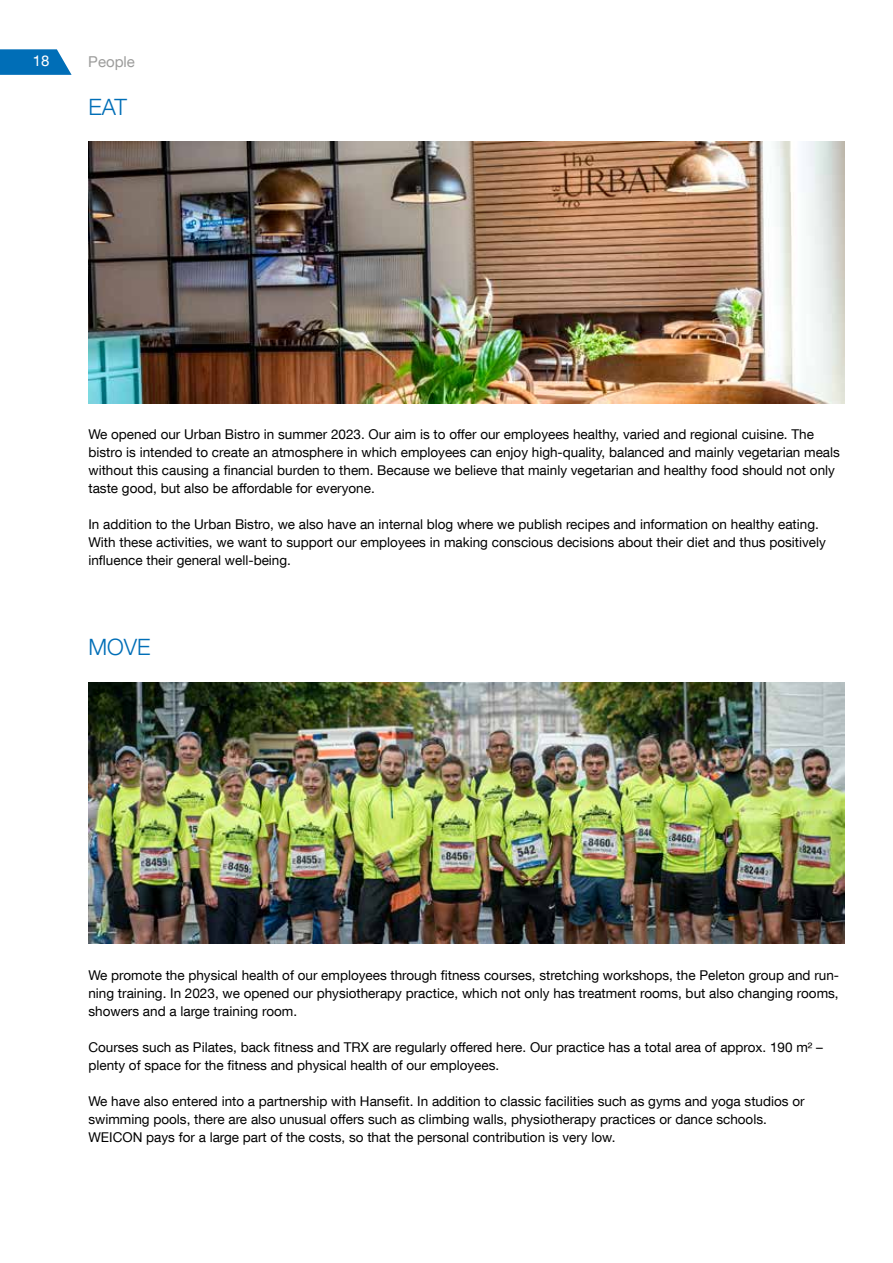
<style>
.page{position:relative;width:893px;height:1263px;background:#fff}
.page>*{position:absolute;margin:0;border:0;box-sizing:border-box;transform-origin:0 0}
.t1{font:300 22.5px "Helvetica Neue LT Com";color:#006eb7}
.t2{font:15px "Helvetica Neue LT Com";color:#9d9d9c}
.t3{font:15px "Helvetica Neue LT Com";color:#fff}
.t4{font:13.5px/18px "Helvetica Neue LT Com";color:#000}
</style>
<div class="page">
<img style="left:88px;top:142px;width:756px;height:261px">
<img style="left:88px;top:682px;width:756px;height:261px">
<svg style="left:0;top:49px;width:72px;height:26px;background:#1f7fbf"></svg>
<p class="t3" style="left:33px;top:52px;width:18px">18</p>
<p class="t2" style="left:88px;top:52px;width:48px">People</p>
<h1 class="t1" style="left:88px;top:94px;width:40px">EAT</h1>
<p class="t4" style="left:88px;top:425px;width:753px">We opened our Urban Bistro in summer 2023. Our aim is to offer our employees healthy, varied and regional cuisine. The bistro is intended to create an atmosphere in which employees can enjoy high-quality, balanced and mainly vegetarian meals without this causing a financial burden to them. Because we believe that mainly vegetarian and healthy food should not only taste good, but also be affordable for everyone.</p>
<p class="t4" style="left:88px;top:515px;width:739px">In addition to the Urban Bistro, we also have an internal blog where we publish recipes and information on healthy eating.<br>With these activities, we want to support our employees in making conscious decisions about their diet and thus positively influence their general well-being.</p>
<h1 class="t1" style="left:88px;top:634px;width:64px">MOVE</h1>
<p class="t4" style="left:88px;top:965px;width:752px;text-align:justify">We promote the physical health of our employees through fitness courses, stretching workshops, the Peleton group and run&shy;ning training. In 2023, we opened our physiotherapy practice, which not only has treatment rooms, but also changing rooms, showers and a large training room.</p>
<p class="t4" style="left:88px;top:1037px;width:736px">Courses such as Pilates, back fitness and TRX are regularly offered here. Our practice has a total area of approx. 190 m² – plenty of space for the fitness and physical health of our employees.</p>
<p class="t4" style="left:88px;top:1091px;width:718px">We have also entered into a partnership with Hansefit. In addition to classic facilities such as gyms and yoga studios or swimming pools, there are also unusual offers such as climbing walls, physiotherapy practices or dance schools.<br>WEICON pays for a large part of the costs, so that the personal contribution is very low.</p>
</div>
